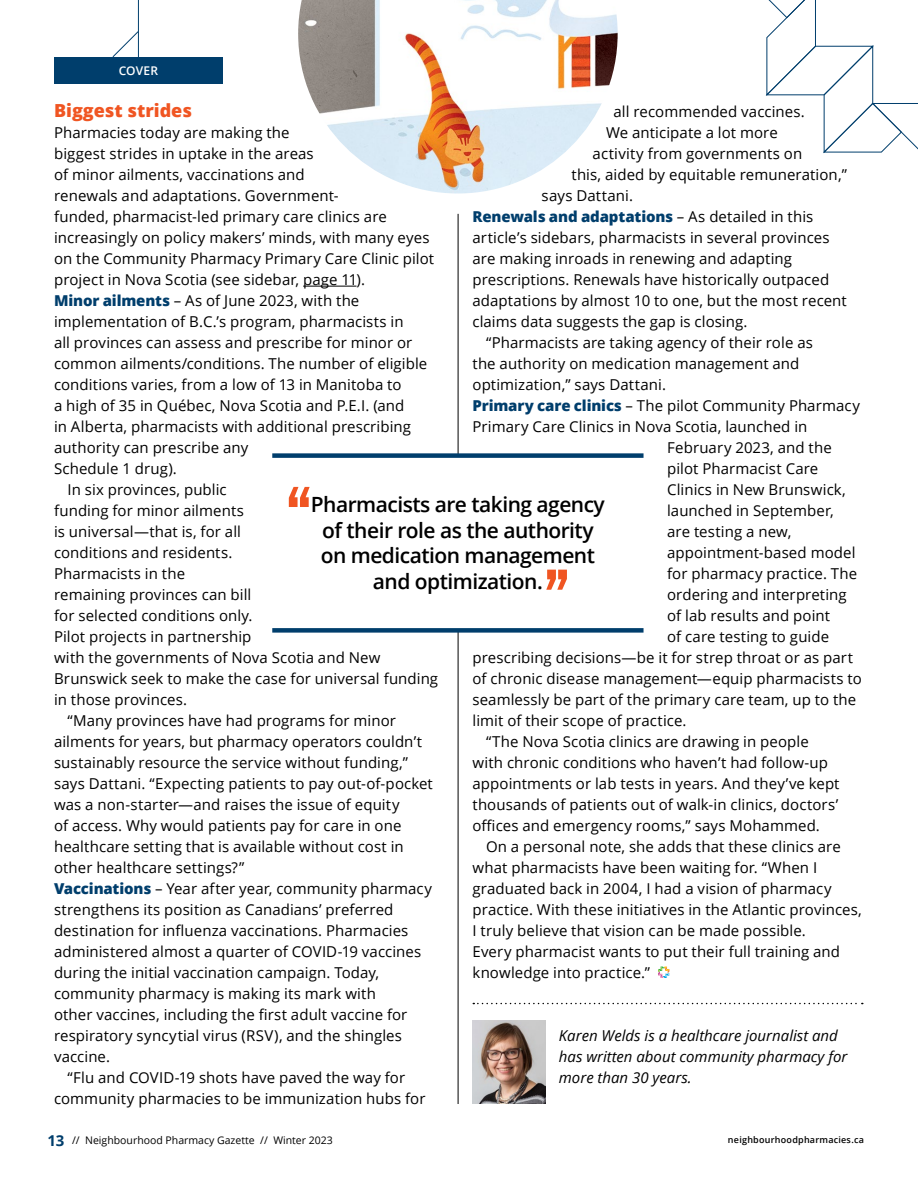
<style>
.page{position:relative;width:918px;height:1188px;background:#fff}
.page>*{position:absolute;margin:0;border:0;box-sizing:border-box;transform-origin:0 0}
.t1{font:700 condensed 72px "Trade Gothic Next LT Pro";color:#f05522}
.t2{font:600 21px/25.5px "Open Sans";letter-spacing:-.025em;color:#000;text-align:center}
.t3{font:800 18px "Open Sans";color:#f05522}
.t4{font:15px/21px "Open Sans";letter-spacing:.005em;color:#000}
.t5{font:italic 15px/21px "Open Sans";color:#000}
.t6{font:700 15px "Open Sans";color:#003e6c}
.t7{font:600 12px "Open Sans";letter-spacing:.01em;color:#fff}
.t8{font:10.5px "Open Sans";color:#000}
.t9{font:600 9px "Open Sans";letter-spacing:.025em;color:#000}
.s1{font-weight:800;color:#003e6c}
</style>
<div class="page">
<hr style="left:303px;top:286px;width:54px;height:1px;background:#000">
<svg style="left:473px;top:1003px;width:390px;height:1px"></svg>
<svg style="left:658px;top:967px;width:11px;height:11px"></svg>
<svg style="left:766px;top:0;width:152px;height:153px"></svg>
<hr style="left:138px;top:0;width:1px;height:57px;background:#003e6c">
<svg style="left:112px;top:31px;width:27px;height:26px"></svg>
<div style="left:54px;top:57px;width:169px;height:27px;background:#003e6c"></div>
<hr style="left:458px;top:214px;width:1px;height:890px;background:#000">
<div style="left:272px;top:453px;width:372px;height:5px;background:#003e6c"></div>
<div style="left:272px;top:628px;width:372px;height:5px;background:#003e6c"></div>
<img style="left:298px;top:0;width:320px;height:194px">
<img style="left:473px;top:1021px;width:72px;height:83px">
<p class="t7" style="left:119px;top:63px;width:41px">COVER</p>
<p class="t3" style="left:54px;top:97px;width:139px">Biggest strides</p>
<p class="t4" style="left:54px;top:122px;width:382px">Pharmacies today are making the<br>biggest strides in uptake in the areas<br>of minor ailments, vaccinations and<br>renewals and adaptations. Government-<br>funded, pharmacist-led primary care clinics are increasingly on policy makers’ minds, with many eyes on the Community Pharmacy Primary Care Clinic pilot project in Nova Scotia (see sidebar, page 11).</p>
<p class="t4" style="left:54px;top:290px;width:375px"><span class="s1">Minor ailments</span> – As of June 2023, with the implementation of B.C.’s program, pharmacists in<br>all provinces can assess and prescribe for minor or common ailments/conditions. The number of eligible conditions varies, from a low of 13 in Manitoba to<br>a high of 35 in Québec, Nova Scotia and P.E.I. (and<br>in Alberta, pharmacists with additional prescribing authority can prescribe any<br>Schedule 1 drug).</p>
<p class="t4" style="left:54px;top:479px;width:386px;text-indent:14px">In six provinces, public<br>funding for minor ailments<br>is universal—that is, for all<br>conditions and residents.<br>Pharmacists in the<br>remaining provinces can bill<br>for selected conditions only.<br>Pilot projects in partnership<br>with the governments of Nova Scotia and New<br>Brunswick seek to make the case for universal funding in those provinces.</p>
<p class="t4" style="left:54px;top:710px;width:380px;text-indent:14px">“Many provinces have had programs for minor ailments for years, but pharmacy operators couldn’t sustainably resource the service without funding,” says Dattani. “Expecting patients to pay out-of-pocket was a non-starter—and raises the issue of equity<br>of access. Why would patients pay for care in one healthcare setting that is available without cost in other healthcare settings?”</p>
<p class="t4" style="left:54px;top:878px;width:379px"><span class="s1">Vaccinations</span> – Year after year, community pharmacy strengthens its position as Canadians’ preferred destination for influenza vaccinations. Pharmacies administered almost a quarter of COVID-19 vaccines during the initial vaccination campaign. Today, community pharmacy is making its mark with<br>other vaccines, including the first adult vaccine for respiratory syncytial virus (RSV), and the shingles vaccine.</p>
<p class="t4" style="left:54px;top:1067px;width:373px;text-align:center">“Flu and COVID-19 shots have paved the way for community pharmacies to be immunization hubs for</p>
<p class="t4" style="left:614px;top:101px;width:193px">all recommended vaccines.</p>
<p class="t4" style="left:606px;top:122px;width:173px">We anticipate a lot more</p>
<p class="t4" style="left:593px;top:143px;width:211px">activity from governments on</p>
<p class="t4" style="left:572px;top:164px;width:277px">this, aided by equitable remuneration,”</p>
<p class="t4" style="left:542px;top:185px;width:93px">says Dattani.</p>
<p class="t4" style="left:473px;top:206px;width:376px"><span class="s1">Renewals and adaptations</span> – As detailed in this article’s sidebars, pharmacists in several provinces are making inroads in renewing and adapting prescriptions. Renewals have historically outpaced adaptations by almost 10 to one, but the most recent claims data suggests the gap is closing.</p>
<p class="t4" style="left:473px;top:332px;width:342px;text-indent:14px">“Pharmacists are taking agency of their role as the authority on medication management and optimization,” says Dattani.</p>
<p class="t4" style="left:473px;top:395px;width:389px"><span class="s1">Primary care clinics</span> – The pilot Community Pharmacy</p>
<p class="t4" style="left:473px;top:416px;width:336px">Primary Care Clinics in Nova Scotia, launched in</p>
<p class="t4" style="left:667px;top:437px;width:166px">February 2023, and the</p>
<p class="t4" style="left:667px;top:458px;width:153px">pilot Pharmacist Care</p>
<p class="t4" style="left:667px;top:479px;width:180px">Clinics in New Brunswick,</p>
<p class="t4" style="left:667px;top:500px;width:168px">launched in September,</p>
<p class="t4" style="left:667px;top:521px;width:126px">are testing a new,</p>
<p class="t4" style="left:667px;top:542px;width:190px">appointment-based model</p>
<p class="t4" style="left:667px;top:563px;width:192px">for pharmacy practice. The</p>
<p class="t4" style="left:667px;top:584px;width:181px">ordering and interpreting</p>
<p class="t4" style="left:667px;top:605px;width:165px">of lab results and point</p>
<p class="t4" style="left:667px;top:626px;width:164px">of care testing to guide</p>
<p class="t4" style="left:473px;top:647px;width:382px">prescribing decisions—be it for strep throat or as part</p>
<p class="t4" style="left:473px;top:668px;width:391px">of chronic disease management—equip pharmacists to</p>
<p class="t4" style="left:473px;top:689px;width:385px">seamlessly be part of the primary care team, up to the</p>
<p class="t4" style="left:473px;top:710px;width:215px">limit of their scope of practice.</p>
<p class="t4" style="left:473px;top:731px;width:369px;text-indent:14px">“The Nova Scotia clinics are drawing in people with chronic conditions who haven’t had follow-up appointments or lab tests in years. And they’ve kept thousands of patients out of walk-in clinics, doctors’ offices and emergency rooms,” says Mohammed.</p>
<p class="t4" style="left:473px;top:836px;width:391px;text-indent:14px">On a personal note, she adds that these clinics are what pharmacists have been waiting for. “When I graduated back in 2004, I had a vision of pharmacy practice. With these initiatives in the Atlantic provinces, I truly believe that vision can be made possible.<br>Every pharmacist wants to put their full training and knowledge into practice.”</p>
<p class="t1" style="left:285px;top:463px;width:29px">‘‘</p>
<p class="t2" style="left:311px;top:491px;width:295px">Pharmacists are taking agency of their role as the authority on medication management and optimization.</p>
<p class="t1" style="left:543px;top:546px;width:29px">’’</p>
<p class="t5" style="left:559px;top:1025px;width:290px">Karen Welds is a healthcare journalist and has written about community pharmacy for more than 30 years.</p>
<p class="t6" style="left:47px;top:1130px;width:19px">13</p>
<p class="t8" style="left:72px;top:1133px;width:262px">// Neighbourhood Pharmacy Gazette // Winter 2023</p>
<p class="t9" style="left:728px;top:1134px;width:138px">neighbourhoodpharmacies.ca</p>
</div>
